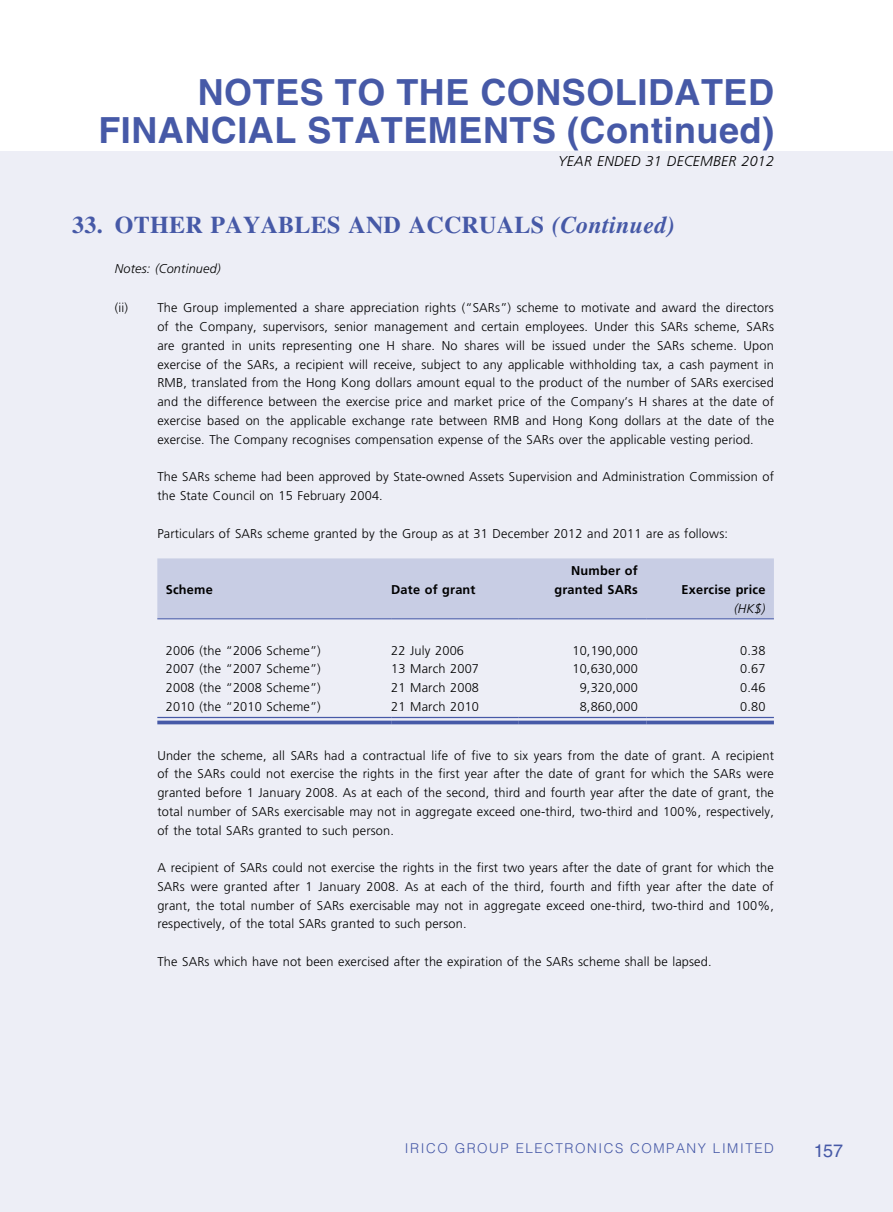
<style>
.page{position:relative;width:893px;height:1212px;background:#fff}
.page>*{position:absolute;margin:0;border:0;box-sizing:border-box;transform-origin:0 0}
.t1{font:700 36px/37.5px "Helvetica LT Std";letter-spacing:.015em;color:#4659a7;text-align:right}
.Subhead_1{font:700 24px "Times LT Std";letter-spacing:.01em;color:#4659a7}
.t2{font:18px "Helvetica LT Std";color:#4659a7}
.t3{font:italic 300 14.25px "Frutiger LT Std";letter-spacing:.015em;color:#000}
.t4{font:300 13.5px "Helvetica LT Std";letter-spacing:.115em;color:#4659a7}
.Notes{font:300 12.75px/18.8px "Frutiger LT Std";letter-spacing:.015em;color:#000;text-align:justify}
.Notes-2{font:700 12.75px "Frutiger LT Std";letter-spacing:.015em;color:#000}
.Notes-3{font:italic 300 12.75px "Frutiger LT Std";letter-spacing:.015em;color:#000}
.s1{font-style:italic}
</style>
<div class="page">
<div style="left:0;top:152px;width:893px;height:1060px;background:#edeef6"></div>
<div style="left:157px;top:558px;width:617px;height:60px;background:#c8cde4"></div>
<hr style="left:157px;top:618px;width:234px;height:1px;background:#4659a7">
<hr style="left:391px;top:618px;width:128px;height:1px;background:#4659a7">
<hr style="left:519px;top:618px;width:127px;height:1px;background:#4659a7">
<hr style="left:646px;top:618px;width:128px;height:1px;background:#4659a7">
<hr style="left:157px;top:717px;width:234px;height:1px;background:#4659a7">
<hr style="left:157px;top:721px;width:234px;height:3px;background:#4659a7">
<hr style="left:391px;top:717px;width:128px;height:1px;background:#4659a7">
<hr style="left:391px;top:721px;width:128px;height:3px;background:#4659a7">
<hr style="left:519px;top:717px;width:127px;height:1px;background:#4659a7">
<hr style="left:519px;top:721px;width:127px;height:3px;background:#4659a7">
<hr style="left:646px;top:717px;width:128px;height:1px;background:#4659a7">
<hr style="left:646px;top:721px;width:128px;height:3px;background:#4659a7">
<h1 class="t1" style="left:98px;top:73px;width:677px">NOTES TO THE CONSOLIDATED<br>FINANCIAL STATEMENTS (Continued)</h1>
<p class="t3" style="left:558px;top:153px;width:217px">YEAR ENDED 31 DECEMBER 2012</p>
<p class="Subhead_1" style="left:72px;top:210px;width:604px">33. OTHER PAYABLES AND ACCRUALS <span class="s1">(Continued)</span></p>
<p class="Notes-3" style="left:115px;top:262px;width:107px">Notes: (Continued)</p>
<p class="Notes" style="left:115px;top:299px;width:15px">(ii)</p>
<p class="Notes" style="left:157px;top:299px;width:618px">The Group implemented a share appreciation rights (“SARs”) scheme to motivate and award the directors of the Company, supervisors, senior management and certain employees. Under this SARs scheme, SARs are granted in units representing one H share. No shares will be issued under the SARs scheme. Upon exercise of the SARs, a recipient will receive, subject to any applicable withholding tax, a cash payment in RMB, translated from the Hong Kong dollars amount equal to the product of the number of SARs exercised and the difference between the exercise price and market price of the Company’s H shares at the date of exercise based on the applicable exchange rate between RMB and Hong Kong dollars at the date of the exercise. The Company recognises compensation expense of the SARs over the applicable vesting period.</p>
<p class="Notes" style="left:157px;top:468px;width:618px">The SARs scheme had been approved by State-owned Assets Supervision and Administration Commission of the State Council on 15 February 2004.</p>
<p class="Notes" style="left:157px;top:524px;width:572px">Particulars of SARs scheme granted by the Group as at 31 December 2012 and 2011 are as follows:</p>
<p class="Notes-2" style="left:166px;top:582px;width:48px">Scheme</p>
<p class="Notes-2" style="left:391px;top:582px;width:86px">Date of grant</p>
<p class="Notes-2" style="left:571px;top:563px;width:68px">Number of</p>
<p class="Notes-2" style="left:554px;top:582px;width:85px">granted SARs</p>
<p class="Notes-2" style="left:682px;top:582px;width:85px">Exercise price</p>
<p class="Notes-3" style="left:734px;top:601px;width:33px">(HK$)</p>
<p class="Notes" style="left:166px;top:641px;width:157px">2006 (the “2006 Scheme”)</p>
<p class="Notes" style="left:391px;top:641px;width:74px">22 July 2006</p>
<p class="Notes" style="left:572px;top:641px;width:67px">10,190,000</p>
<p class="Notes" style="left:740px;top:641px;width:27px">0.38</p>
<p class="Notes" style="left:166px;top:660px;width:157px">2007 (the “2007 Scheme”)</p>
<p class="Notes" style="left:391px;top:660px;width:89px">13 March 2007</p>
<p class="Notes" style="left:572px;top:660px;width:67px">10,630,000</p>
<p class="Notes" style="left:740px;top:660px;width:27px">0.67</p>
<p class="Notes" style="left:166px;top:678px;width:157px">2008 (the “2008 Scheme”)</p>
<p class="Notes" style="left:391px;top:678px;width:89px">21 March 2008</p>
<p class="Notes" style="left:580px;top:678px;width:60px">9,320,000</p>
<p class="Notes" style="left:740px;top:678px;width:27px">0.46</p>
<p class="Notes" style="left:166px;top:697px;width:157px">2010 (the “2010 Scheme”)</p>
<p class="Notes" style="left:391px;top:697px;width:89px">21 March 2010</p>
<p class="Notes" style="left:580px;top:697px;width:60px">8,860,000</p>
<p class="Notes" style="left:740px;top:697px;width:27px">0.80</p>
<p class="Notes" style="left:157px;top:746px;width:618px">Under the scheme, all SARs had a contractual life of five to six years from the date of grant. A recipient of the SARs could not exercise the rights in the first year after the date of grant for which the SARs were granted before 1 January 2008. As at each of the second, third and fourth year after the date of grant, the total number of SARs exercisable may not in aggregate exceed one-third, two-third and 100%, respectively, of the total SARs granted to such person.</p>
<p class="Notes" style="left:157px;top:859px;width:618px">A recipient of SARs could not exercise the rights in the first two years after the date of grant for which the SARs were granted after 1 January 2008. As at each of the third, fourth and fifth year after the date of grant, the total number of SARs exercisable may not in aggregate exceed one-third, two-third and 100%, respectively, of the total SARs granted to such person.</p>
<p class="Notes" style="left:157px;top:952px;width:556px">The SARs which have not been exercised after the expiration of the SARs scheme shall be lapsed.</p>
<p class="t4" style="left:405px;top:1140px;width:371px">IRICO GROUP ELECTRONICS COMPANY LIMITED</p>
<h3 class="t2" style="left:814px;top:1140px;width:31px">157</h3>
</div>
